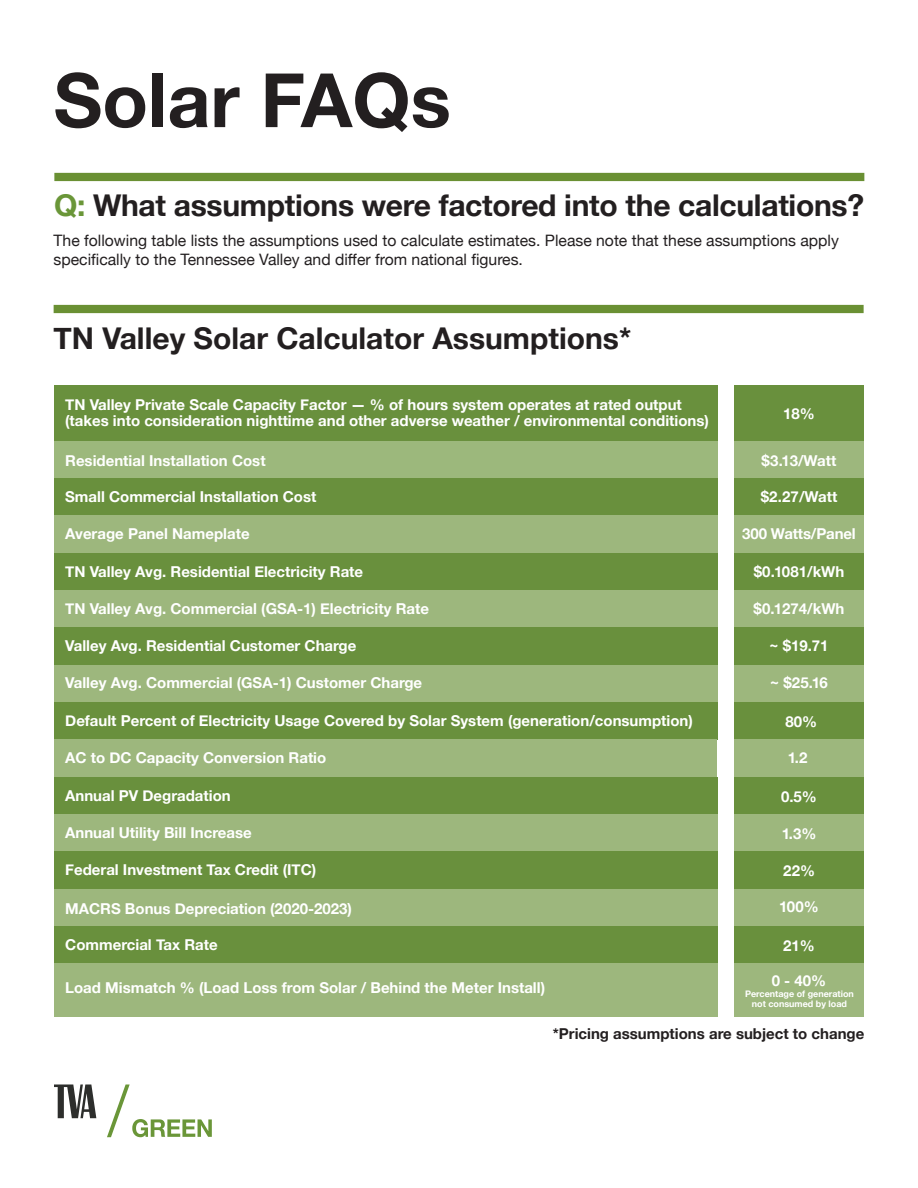
<style>
.page{position:relative;width:918px;height:1188px;background:#fff}
.page>*{position:absolute;margin:0;border:0;box-sizing:border-box;transform-origin:0 0}
.t1{font:700 75px "Helvetica Neue";color:#231f20}
.t2{font:700 30px "Helvetica Neue";letter-spacing:-.01em;color:#231f20}
.t3{font:15.75px/18.9px "Helvetica Neue";color:#231f20}
.t4{font:700 15px/15.8px "Helvetica Neue";color:#fff}
.t5{font:700 15px "Helvetica Neue";color:#231f20}
.t6{font:700 9px "Helvetica Neue";color:#fff}
.s1{color:#6a9638}
</style>
<div class="page">
<div style="left:54px;top:385px;width:663px;height:56px;background:#69903d"></div>
<div style="left:54px;top:441px;width:663px;height:37px;background:#9cb87c"></div>
<div style="left:54px;top:478px;width:663px;height:38px;background:#69903d"></div>
<div style="left:54px;top:516px;width:663px;height:37px;background:#9db77d"></div>
<div style="left:54px;top:553px;width:663px;height:37px;background:#69903d"></div>
<div style="left:54px;top:590px;width:663px;height:38px;background:#9db77d"></div>
<div style="left:54px;top:628px;width:663px;height:37px;background:#69903d"></div>
<div style="left:54px;top:665px;width:663px;height:37px;background:#9db77d"></div>
<div style="left:54px;top:702px;width:663px;height:38px;background:#69903d"></div>
<div style="left:54px;top:740px;width:663px;height:37px;background:#9db77d"></div>
<div style="left:54px;top:777px;width:663px;height:37px;background:#69903d"></div>
<div style="left:54px;top:814px;width:663px;height:38px;background:#9db77d"></div>
<div style="left:54px;top:852px;width:663px;height:37px;background:#69903d"></div>
<div style="left:734px;top:385px;width:130px;height:56px;background:#69903d"></div>
<div style="left:734px;top:441px;width:130px;height:37px;background:#9db77d"></div>
<div style="left:734px;top:478px;width:130px;height:38px;background:#69903d"></div>
<div style="left:734px;top:516px;width:130px;height:37px;background:#9db77d"></div>
<div style="left:734px;top:553px;width:130px;height:37px;background:#69903d"></div>
<div style="left:734px;top:590px;width:130px;height:38px;background:#9db77d"></div>
<div style="left:734px;top:628px;width:130px;height:37px;background:#69903d"></div>
<div style="left:734px;top:665px;width:130px;height:37px;background:#9db77d"></div>
<div style="left:734px;top:702px;width:130px;height:38px;background:#69903d"></div>
<div style="left:734px;top:740px;width:130px;height:37px;background:#9db77d"></div>
<div style="left:734px;top:777px;width:130px;height:37px;background:#69903d"></div>
<div style="left:734px;top:814px;width:130px;height:38px;background:#9db77d"></div>
<div style="left:734px;top:852px;width:130px;height:37px;background:#69903d"></div>
<div style="left:54px;top:889px;width:663px;height:37px;background:#9db77d"></div>
<div style="left:54px;top:926px;width:663px;height:38px;background:#69903d"></div>
<div style="left:734px;top:889px;width:130px;height:37px;background:#9db77d"></div>
<div style="left:734px;top:926px;width:130px;height:38px;background:#69903d"></div>
<div style="left:54px;top:963px;width:663px;height:54px;background:#9db77d"></div>
<div style="left:734px;top:963px;width:130px;height:54px;background:#9db77d"></div>
<svg style="left:54px;top:1084px;width:42px;height:34px"></svg>
<svg style="left:107px;top:1085px;width:105px;height:52px"></svg>
<div style="left:54px;top:173px;width:810px;height:8px;background:#6a9033"></div>
<div style="left:54px;top:305px;width:810px;height:8px;background:#6a9033"></div>
<p class="t1" style="left:54px;top:42px;width:399px">Solar FAQs</p>
<p class="t2" style="left:54px;top:182px;width:812px"><span class="s1">Q:</span> What assumptions were factored into the calculations?</p>
<p class="t3" style="left:54px;top:232px;width:787px">The following table lists the assumptions used to calculate estimates. Please note that these assumptions apply specifically to the Tennessee Valley and differ from national figures.</p>
<p class="t2" style="left:54px;top:314px;width:579px">TN Valley Solar Calculator Assumptions*</p>
<p class="t4" style="left:65px;top:398px;width:645px">TN Valley Private Scale Capacity Factor — % of hours system operates at rated output (takes into consideration nighttime and other adverse weather / environmental conditions)</p>
<p class="t4" style="left:65px;top:453px;width:202px">Residential Installation Cost</p>
<p class="t4" style="left:65px;top:489px;width:253px">Small Commercial Installation Cost</p>
<p class="t4" style="left:65px;top:527px;width:186px">Average Panel Nameplate</p>
<p class="t4" style="left:65px;top:564px;width:299px">TN Valley Avg. Residential Electricity Rate</p>
<p class="t4" style="left:65px;top:601px;width:365px">TN Valley Avg. Commercial (GSA-1) Electricity Rate</p>
<p class="t4" style="left:65px;top:638px;width:293px">Valley Avg. Residential Customer Charge</p>
<p class="t4" style="left:65px;top:676px;width:359px">Valley Avg. Commercial (GSA-1) Customer Charge</p>
<p class="t4" style="left:65px;top:713px;width:629px">Default Percent of Electricity Usage Covered by Solar System (generation/consumption)</p>
<p class="t4" style="left:65px;top:750px;width:263px">AC to DC Capacity Conversion Ratio</p>
<p class="t4" style="left:65px;top:788px;width:167px">Annual PV Degradation</p>
<p class="t4" style="left:65px;top:825px;width:188px">Annual Utility Bill Increase</p>
<p class="t4" style="left:65px;top:862px;width:253px">Federal Investment Tax Credit (ITC)</p>
<p class="t4" style="left:65px;top:901px;width:288px">MACRS Bonus Depreciation (2020-2023)</p>
<p class="t4" style="left:65px;top:937px;width:154px">Commercial Tax Rate</p>
<p class="t4" style="left:783px;top:406px;width:33px">18%</p>
<p class="t4" style="left:762px;top:453px;width:76px">$3.13/Watt</p>
<p class="t4" style="left:761px;top:489px;width:78px">$2.27/Watt</p>
<p class="t4" style="left:742px;top:527px;width:115px">300 Watts/Panel</p>
<p class="t4" style="left:754px;top:564px;width:92px">$0.1081/kWh</p>
<p class="t4" style="left:754px;top:601px;width:92px">$0.1274/kWh</p>
<p class="t4" style="left:770px;top:638px;width:61px">~ $19.71</p>
<p class="t4" style="left:770px;top:676px;width:59px">~ $25.16</p>
<p class="t4" style="left:786px;top:714px;width:33px">80%</p>
<p class="t4" style="left:788px;top:750px;width:21px">1.2</p>
<p class="t4" style="left:781px;top:789px;width:37px">0.5%</p>
<p class="t4" style="left:782px;top:826px;width:36px">1.3%</p>
<p class="t4" style="left:783px;top:863px;width:33px">22%</p>
<p class="t4" style="left:779px;top:900px;width:41px">100%</p>
<p class="t4" style="left:783px;top:938px;width:33px">21%</p>
<p class="t4" style="left:772px;top:973px;width:56px">0 - 40%</p>
<p class="t4" style="left:65px;top:981px;width:481px">Load Mismatch % (Load Loss from Solar / Behind the Meter Install)</p>
<p class="t6" style="left:745px;top:987px;width:110px">Percentage of generation</p>
<p class="t6" style="left:752px;top:997px;width:97px">not consumed by load</p>
<p class="t5" style="left:553px;top:1022px;width:313px">*Pricing assumptions are subject to change</p>
</div>
